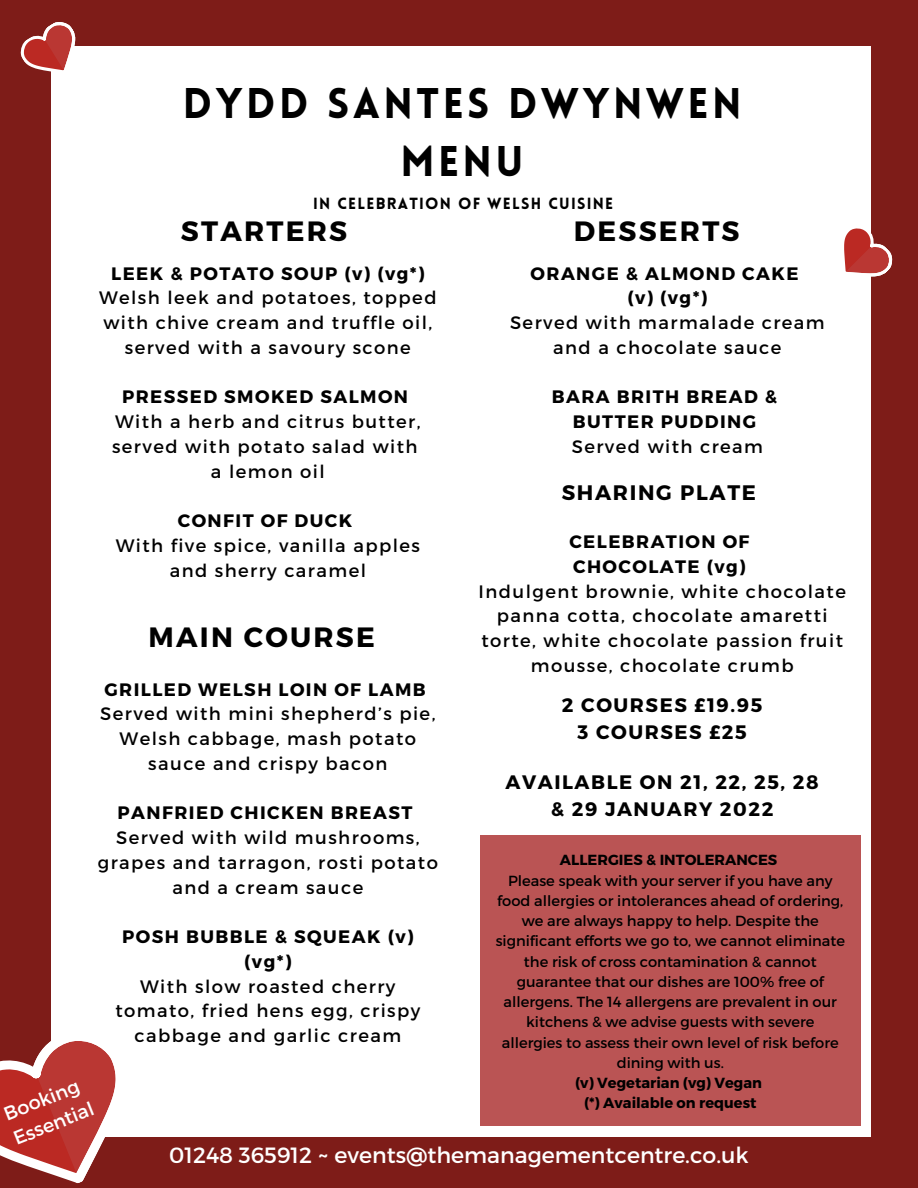
<style>
.page{position:relative;width:918px;height:1188px;background:#7e1c18}
.page>*{position:absolute;margin:0;border:0;box-sizing:border-box;transform-origin:0 0}
.t1{font:900 42px "Lovelo";letter-spacing:.08em;color:#000}
.t2{font:700 27.9px "Montserrat";letter-spacing:.08em;color:#000}
.t3{font:22.05px "Montserrat";color:#fff}
.t4{font:700 21px "Montserrat";letter-spacing:.08em;color:#000}
.t5{font:700 19.5px/27px "Montserrat";letter-spacing:.08em;color:#000;text-align:center}
.t6{font:19.2px "Montserrat";color:#fff}
.t7{font:18px/24.8px "Montserrat";letter-spacing:.08em;color:#000;text-align:center}
.t8{font:700 18px/24.8px "Montserrat";letter-spacing:.08em;color:#000;text-align:center}
.t9{font:900 15.75px "Lovelo";letter-spacing:.08em;color:#000}
.t10{font:14.7px/20.2px "Montserrat";color:#000;text-align:center}
.t11{font:700 14.7px "Montserrat";color:#000}
</style>
<div class="page">
<div style="left:51px;top:46px;width:819px;height:1090px;background:#fff"></div>
<svg style="left:0;top:1041px;width:158px;height:143px"></svg>
<svg style="left:20px;top:22px;width:56px;height:50px"></svg>
<svg style="left:844px;top:219px;width:49px;height:76px"></svg>
<div style="left:480px;top:835px;width:380px;height:291px;background:#ba5454"></div>
<p class="t1" style="left:183px;top:87px;width:560px">DYDD SANTES DWYNWEN</p>
<p class="t1" style="left:401px;top:144px;width:125px">MENU</p>
<p class="t9" style="left:313px;top:197px;width:302px">IN CELEBRATION OF WELSH CUISINE</p>
<p class="t2" style="left:181px;top:212px;width:168px">STARTERS</p>
<p class="t2" style="left:574px;top:212px;width:167px">DESSERTS</p>
<p class="t8" style="left:111px;top:260px;width:315px">LEEK &amp; POTATO SOUP (v) (vg*)</p>
<p class="t7" style="left:99px;top:285px;width:339px">Welsh leek and potatoes, topped with chive cream and truffle oil, served with a savoury scone</p>
<p class="t8" style="left:122px;top:384px;width:288px">PRESSED SMOKED SALMON</p>
<p class="t7" style="left:112px;top:409px;width:310px;text-align:left">With a herb and citrus butter, served with potato salad with</p>
<p class="t7" style="left:211px;top:458px;width:115px">a lemon oil</p>
<p class="t8" style="left:178px;top:508px;width:176px">CONFIT OF DUCK</p>
<p class="t7" style="left:116px;top:532px;width:306px">With five spice, vanilla apples</p>
<p class="t7" style="left:170px;top:557px;width:198px">and sherry caramel</p>
<p class="t2" style="left:149px;top:619px;width:228px">MAIN COURSE</p>
<p class="t8" style="left:531px;top:260px;width:269px">ORANGE &amp; ALMOND CAKE</p>
<p class="t8" style="left:627px;top:285px;width:82px">(v) (vg*)</p>
<p class="t7" style="left:510px;top:310px;width:316px">Served with marmalade cream and a chocolate sauce</p>
<p class="t8" style="left:552px;top:384px;width:227px">BARA BRITH BREAD &amp;</p>
<p class="t8" style="left:573px;top:409px;width:185px">BUTTER PUDDING</p>
<p class="t7" style="left:572px;top:433px;width:193px">Served with cream</p>
<p class="t4" style="left:562px;top:479px;width:196px">SHARING PLATE</p>
<p class="t8" style="left:569px;top:529px;width:182px">CELEBRATION OF</p>
<p class="t8" style="left:573px;top:553px;width:174px">CHOCOLATE (vg)</p>
<p class="t7" style="left:479px;top:578px;width:369px">Indulgent brownie, white chocolate panna cotta, chocolate amaretti torte, white chocolate passion fruit mousse, chocolate crumb</p>
<p class="t8" style="left:104px;top:676px;width:323px">GRILLED WELSH LOIN OF LAMB</p>
<p class="t7" style="left:100px;top:701px;width:337px">Served with mini shepherd’s pie,<br>Welsh cabbage, mash potato sauce and crispy bacon</p>
<p class="t8" style="left:118px;top:800px;width:296px">PANFRIED CHICKEN BREAST</p>
<p class="t7" style="left:98px;top:824px;width:342px">Served with wild mushrooms, grapes and tarragon, rosti potato and a cream sauce</p>
<p class="t8" style="left:122px;top:923px;width:293px">POSH BUBBLE &amp; SQUEAK (v) (vg*)</p>
<p class="t7" style="left:115px;top:973px;width:307px">With slow roasted cherry tomato, fried hens egg, crispy cabbage and garlic cream</p>
<p class="t5" style="left:562px;top:691px;width:202px">2 COURSES £19.95</p>
<p class="t5" style="left:578px;top:718px;width:171px">3 COURSES £25</p>
<p class="t5" style="left:506px;top:768px;width:315px">AVAILABLE ON 21, 22, 25, 28 &amp; 29 JANUARY 2022</p>
<p class="t11" style="left:560px;top:851px;width:219px">ALLERGIES &amp; INTOLERANCES</p>
<p class="t10" style="left:496px;top:870px;width:351px">Please speak with your server if you have any food allergies or intolerances ahead of ordering, we are always happy to help. Despite the significant efforts we go to, we cannot eliminate the risk of cross contamination &amp; cannot guarantee that our dishes are 100% free of allergens. The 14 allergens are prevalent in our kitchens &amp; we advise guests with severe allergies to assess their own level of risk before dining with us.</p>
<p class="t11" style="left:575px;top:1073px;width:188px">(v) Vegetarian (vg) Vegan</p>
<p class="t11" style="left:584px;top:1094px;width:174px">(*) Available on request</p>
<p class="t3" style="left:169px;top:1141px;width:581px">01248 365912 ~ events@themanagementcentre.co.uk</p>
<p class="t6" style="left:0;top:1103px;width:81px;rotate:-22deg">Booking</p>
<p class="t6" style="left:10px;top:1128px;width:86px;rotate:-22deg">Essential</p>
</div>
